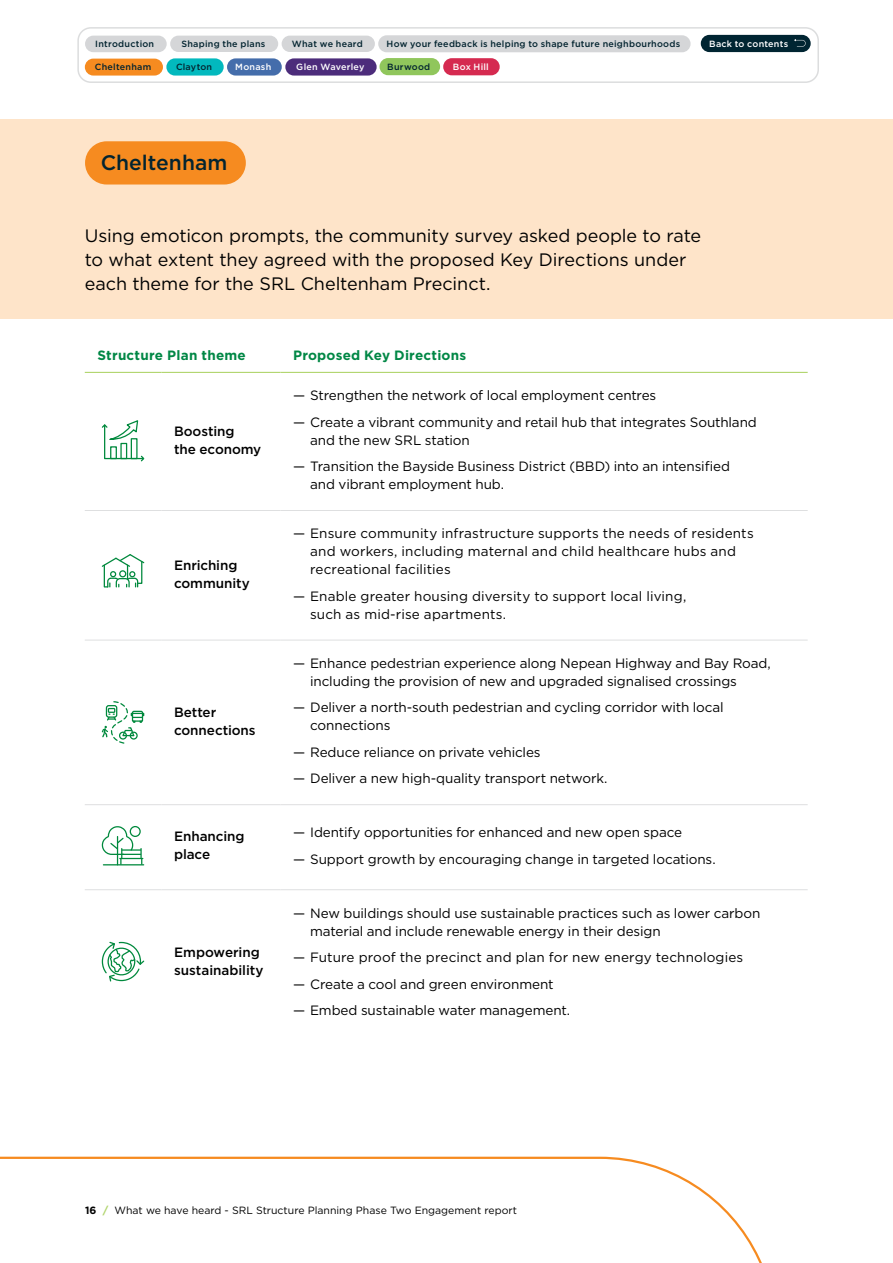
<style>
.page{position:relative;width:893px;height:1263px;background:#fff}
.page>*{position:absolute;margin:0;border:0;box-sizing:border-box;transform-origin:0 0}
.t1{font:500 21px "Gotham";color:#032430}
.Stand_s_first{font:18px/24px "Gotham";color:#000}
.Bullets_Level_1{font:13.5px/18px "Gotham";letter-spacing:-.005em;color:#000}
.Body_Heading{font:500 13.5px/18px "Gotham";letter-spacing:-.005em;color:#000}
.Table_Heading{font:700 13.5px "Gotham";letter-spacing:.015em;color:#008745}
.t2{font:10.5px "Gotham";color:#000}
.t3{font:500 9px "Gotham";letter-spacing:.03em;color:#032430}
.t4{font:500 9px "Gotham";letter-spacing:.025em;color:#fff}
.s1{font-weight:700}
.s2{font-weight:700;color:#b1d56e}
</style>
<div class="page">
<svg style="left:0;top:1156px;width:762px;height:107px"></svg>
<div style="left:0;top:119px;width:893px;height:200px;background:#fee4c9"></div>
<hr style="left:85px;top:372px;width:76px;height:1px;background:#b1d56e">
<hr style="left:161px;top:372px;width:119px;height:1px;background:#b1d56e">
<hr style="left:280px;top:372px;width:528px;height:1px;background:#b1d56e">
<hr style="left:85px;top:510px;width:76px;height:1px;background:#dedfe0">
<hr style="left:161px;top:510px;width:119px;height:1px;background:#dedfe0">
<hr style="left:280px;top:510px;width:528px;height:1px;background:#dedfe0">
<hr style="left:85px;top:640px;width:76px;height:1px;background:#dedfe0">
<hr style="left:161px;top:640px;width:119px;height:1px;background:#dedfe0">
<hr style="left:280px;top:640px;width:528px;height:1px;background:#dedfe0">
<hr style="left:85px;top:804px;width:76px;height:1px;background:#dedfe0">
<hr style="left:161px;top:804px;width:119px;height:1px;background:#dedfe0">
<hr style="left:280px;top:804px;width:528px;height:1px;background:#dedfe0">
<hr style="left:85px;top:889px;width:76px;height:1px;background:#dedfe0">
<hr style="left:161px;top:889px;width:119px;height:1px;background:#dedfe0">
<hr style="left:280px;top:889px;width:528px;height:1px;background:#dedfe0">
<svg style="left:102px;top:420px;width:42px;height:41px"></svg>
<div style="left:110px;top:446px;width:7px;height:13px;border:1px solid #00893d"></div>
<div style="left:120px;top:443px;width:7px;height:16px;border:1px solid #00893d"></div>
<div style="left:131px;top:438px;width:7px;height:21px;border:1px solid #00893d"></div>
<svg style="left:102px;top:554px;width:42px;height:33px"></svg>
<div style="left:119px;top:570px;width:7px;height:7px;border:1px solid #00893d;border-radius:50%"></div>
<svg style="left:102px;top:701px;width:42px;height:43px"></svg>
<hr style="left:103px;top:864px;width:41px;height:1px;background:#00893d">
<svg style="left:102px;top:826px;width:41px;height:39px"></svg>
<svg style="left:102px;top:942px;width:42px;height:39px"></svg>
<div style="left:85px;top:141px;width:161px;height:43px;background:#f68b20;border-radius:22px"></div>
<div style="left:170px;top:36px;width:108px;height:16px;background:#d5d6d8;border-radius:8px"></div>
<div style="left:85px;top:36px;width:82px;height:16px;background:#d5d6d8;border-radius:8px"></div>
<div style="left:282px;top:36px;width:93px;height:16px;background:#d5d6d8;border-radius:8px"></div>
<div style="left:378px;top:35px;width:313px;height:17px;background:#d5d6d8;border-radius:9px"></div>
<div style="left:85px;top:59px;width:78px;height:17px;background:#f68b20;border-radius:8px"></div>
<div style="left:285px;top:58px;width:92px;height:18px;background:#4c2c7b;border-radius:9px"></div>
<div style="left:166px;top:58px;width:58px;height:18px;background:#02b9be;border-radius:9px"></div>
<div style="left:379px;top:58px;width:61px;height:17px;background:#90c65c;border-radius:9px"></div>
<div style="left:227px;top:58px;width:55px;height:18px;background:#446dab;border-radius:9px"></div>
<div style="left:443px;top:58px;width:57px;height:17px;background:#d52a50;border-radius:9px"></div>
<div style="left:701px;top:35px;width:110px;height:17px;background:#002532;border-radius:9px"></div>
<svg style="left:794px;top:39px;width:12px;height:8px"></svg>
<div style="left:77px;top:27px;width:742px;height:56px;border:2px solid #dcddde;border-radius:13px"></div>
<p class="t3" style="left:95px;top:38px;width:60px">Introduction</p>
<p class="t3" style="left:181px;top:38px;width:85px">Shaping the plans</p>
<p class="t3" style="left:292px;top:38px;width:73px">What we heard</p>
<p class="t3" style="left:387px;top:38px;width:295px">How your feedback is helping to shape future neighbourhoods</p>
<p class="t3" style="left:95px;top:61px;width:58px">Cheltenham</p>
<p class="t3" style="left:176px;top:61px;width:38px">Clayton</p>
<p class="t4" style="left:235px;top:61px;width:38px">Monash</p>
<p class="t4" style="left:296px;top:61px;width:70px">Glen Waverley</p>
<p class="t3" style="left:387px;top:61px;width:44px">Burwood</p>
<p class="t4" style="left:453px;top:61px;width:37px">Box Hill</p>
<p class="t4" style="left:709px;top:38px;width:81px">Back to contents</p>
<h2 class="t1" style="left:101px;top:149px;width:128px">Cheltenham</h2>
<p class="Stand_s_first" style="left:85px;top:223px;width:618px">Using emoticon prompts, the community survey asked people to rate to what extent they agreed with the proposed Key Directions under each theme for the SRL Cheltenham Precinct.</p>
<p class="Table_Heading" style="left:98px;top:346px;width:150px">Structure Plan theme</p>
<p class="Table_Heading" style="left:293px;top:346px;width:175px">Proposed Key Directions</p>
<p class="Body_Heading" style="left:174px;top:422px;width:89px">Boosting<br>the economy</p>
<p class="Body_Heading" style="left:174px;top:556px;width:77px">Enriching community</p>
<p class="Body_Heading" style="left:174px;top:703px;width:83px">Better connections</p>
<p class="Bullets_Level_1" style="left:293px;top:386px;width:365px">— Strengthen the network of local employment centres</p>
<p class="Bullets_Level_1" style="left:310px;top:413px;width:448px;text-indent:-17px">— Create a vibrant community and retail hub that integrates Southland and the new SRL station</p>
<p class="Bullets_Level_1" style="left:310px;top:457px;width:421px;text-indent:-17px">— Transition the Bayside Business District (BBD) into an intensified and vibrant employment hub.</p>
<p class="Bullets_Level_1" style="left:310px;top:524px;width:445px;text-indent:-17px">— Ensure community infrastructure supports the needs of residents and workers, including maternal and child healthcare hubs and recreational facilities</p>
<p class="Bullets_Level_1" style="left:310px;top:587px;width:378px;text-indent:-17px">— Enable greater housing diversity to support local living, such as mid-rise apartments.</p>
<p class="Bullets_Level_1" style="left:310px;top:654px;width:462px;text-indent:-17px">— Enhance pedestrian experience along Nepean Highway and Bay Road, including the provision of new and upgraded signalised crossings</p>
<p class="Bullets_Level_1" style="left:310px;top:698px;width:415px;text-indent:-17px">— Deliver a north-south pedestrian and cycling corridor with local connections</p>
<p class="Bullets_Level_1" style="left:293px;top:743px;width:249px">— Reduce reliance on private vehicles</p>
<p class="Bullets_Level_1" style="left:293px;top:769px;width:316px">— Deliver a new high-quality transport network.</p>
<p class="Body_Heading" style="left:174px;top:827px;width:72px">Enhancing place</p>
<p class="Bullets_Level_1" style="left:293px;top:823px;width:390px">— Identify opportunities for enhanced and new open space</p>
<p class="Bullets_Level_1" style="left:293px;top:850px;width:424px">— Support growth by encouraging change in targeted locations.</p>
<p class="Body_Heading" style="left:174px;top:943px;width:91px">Empowering sustainability</p>
<p class="Bullets_Level_1" style="left:310px;top:903px;width:452px;text-indent:-17px">— New buildings should use sustainable practices such as lower carbon material and include renewable energy in their design</p>
<p class="Bullets_Level_1" style="left:293px;top:948px;width:452px">— Future proof the precinct and plan for new energy technologies</p>
<p class="Bullets_Level_1" style="left:293px;top:974px;width:262px">— Create a cool and green environment</p>
<p class="Bullets_Level_1" style="left:293px;top:1001px;width:279px">— Embed sustainable water management.</p>
<p class="t2" style="left:85px;top:1203px;width:433px"><span class="s1">16</span> <span class="s2">/</span> What we have heard - SRL Structure Planning Phase Two Engagement report</p>
</div>
